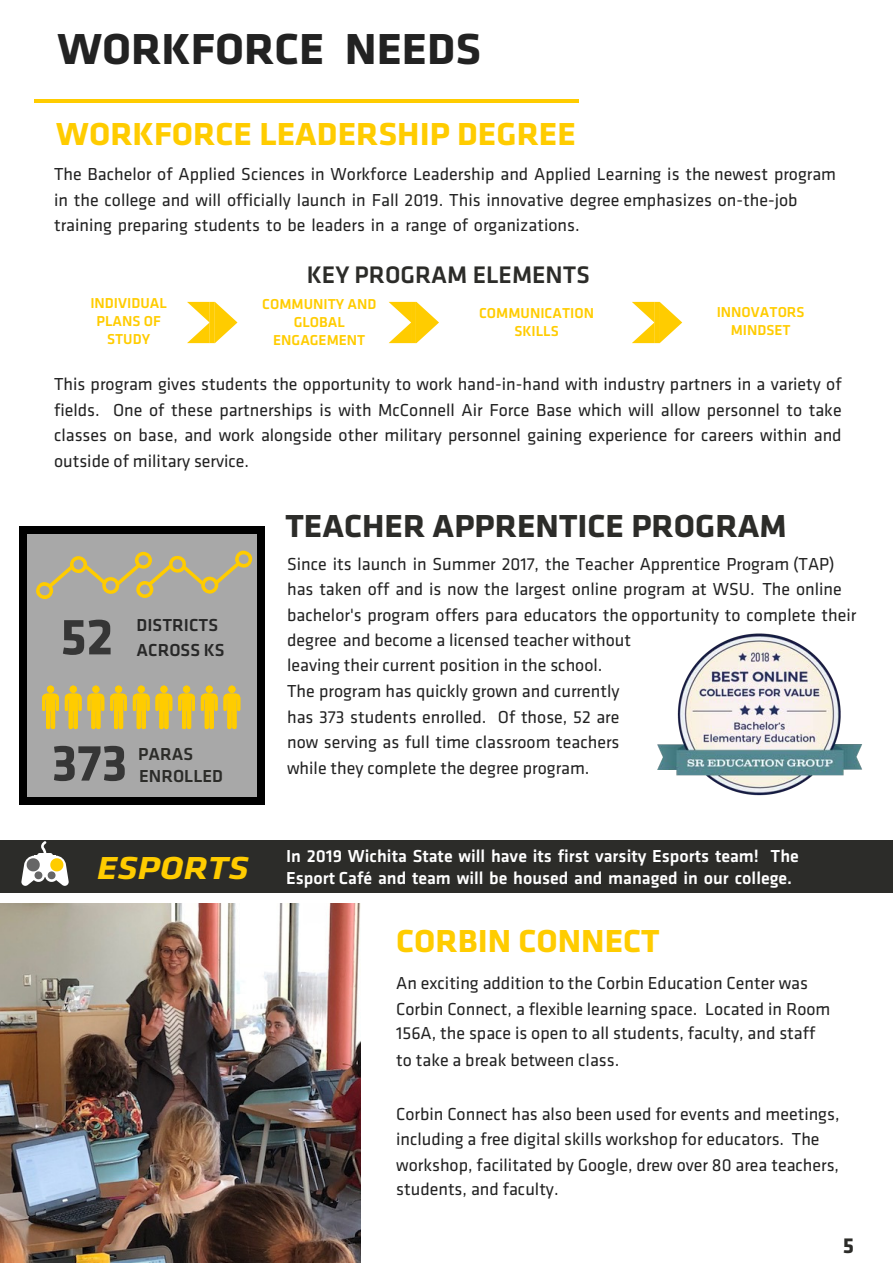
<style>
.page{position:relative;width:893px;height:1263px;background:#fff}
.page>*{position:absolute;margin:0;border:0;box-sizing:border-box;transform-origin:0 0}
.t1{font:700 52.95px "Klavika";color:#363636}
.t2{font:700 45px "Klavika";color:#222;scale:1.05 1}
.t3{font:700 33px "Klavika";color:#fc0;scale:1.05 1}
.t4{font:700 33px "Klavika";color:#2c2c29;scale:1.05 1}
.t5{font:italic 700 33px "Klavika";color:#fc0;scale:1.15 1}
.t6{font:500 24.9px "Klavika";color:#2c2c29}
.t7{font:700 22.5px "Klavika";color:#2c2c29}
.t8{font:18px/25.5px "Klavika";color:#222}
.t9{font:500 18px/21.3px "Klavika";color:#fff}
.t10{font:500 18px/25px "Klavika";color:#282828}
.t11{font:500 18px/21.1px "Klavika";color:#2c2c29}
.t12{font:500 14.85px/18px "Klavika";color:#fc0;text-align:center}
</style>
<div class="page">
<img style="left:0;top:904px;width:361px;height:359px">
<div style="left:0;top:840px;width:893px;height:53px;background:#2c2c29"></div>
<div style="left:22px;top:528px;width:241px;height:275px;background:#a8a8a8"></div>
<div style="left:258px;top:797px;width:7px;height:8px;background:#000"></div>
<div style="left:20px;top:533px;width:7px;height:265px;background:#000"></div>
<div style="left:20px;top:797px;width:7px;height:8px;background:#000"></div>
<div style="left:258px;top:533px;width:7px;height:265px;background:#000"></div>
<div style="left:27px;top:797px;width:231px;height:8px;background:#000"></div>
<div style="left:258px;top:526px;width:7px;height:8px;background:#000"></div>
<div style="left:20px;top:526px;width:7px;height:8px;background:#000"></div>
<div style="left:27px;top:526px;width:231px;height:8px;background:#000"></div>
<hr style="left:34px;top:99px;width:545px;height:3px;background:#fc0">
<svg style="left:21px;top:841px;width:48px;height:45px"></svg>
<div style="left:37px;top:853px;width:16px;height:5px;background:#fff;border-radius:3px"></div>
<img style="left:657px;top:633px;width:205px;height:162px">
<svg style="left:632px;top:302px;width:50px;height:41px"></svg>
<svg style="left:389px;top:302px;width:50px;height:41px"></svg>
<svg style="left:187px;top:302px;width:50px;height:41px"></svg>
<svg style="left:42px;top:686px;width:17px;height:43px"></svg>
<div style="left:47px;top:685px;width:7px;height:8px;background:#fc0;border-radius:50%"></div>
<svg style="left:65px;top:685px;width:39px;height:44px"></svg>
<div style="left:92px;top:685px;width:8px;height:8px;background:#fc0;border-radius:50%"></div>
<svg style="left:110px;top:686px;width:17px;height:43px"></svg>
<div style="left:115px;top:685px;width:7px;height:8px;background:#fc0;border-radius:50%"></div>
<svg style="left:133px;top:685px;width:39px;height:44px"></svg>
<div style="left:160px;top:685px;width:8px;height:8px;background:#fc0;border-radius:50%"></div>
<svg style="left:178px;top:686px;width:17px;height:43px"></svg>
<div style="left:183px;top:685px;width:7px;height:8px;background:#fc0;border-radius:50%"></div>
<svg style="left:201px;top:685px;width:39px;height:44px"></svg>
<div style="left:228px;top:685px;width:8px;height:8px;background:#fc0;border-radius:50%"></div>
<svg style="left:36px;top:551px;width:216px;height:48px"></svg>
<h2 class="t2" style="left:57px;top:17px;width:405px">WORKFORCE NEEDS</h2>
<h3 class="t3" style="left:56px;top:110px;width:496px">WORKFORCE LEADERSHIP DEGREE</h3>
<p class="t8" style="left:54px;top:161px;width:784px">The Bachelor of Applied Sciences in Workforce Leadership and Applied Learning is the newest program in the college and will officially launch in Fall 2019. This innovative degree emphasizes on-the-job training preparing students to be leaders in a range of organizations.</p>
<h3 class="t6" style="left:307px;top:258px;width:285px">KEY PROGRAM ELEMENTS</h3>
<p class="t12" style="left:90px;top:294px;width:78px">INDIVIDUAL<br>PLANS OF<br>STUDY</p>
<p class="t12" style="left:479px;top:304px;width:116px">COMMUNICATION<br>SKILLS</p>
<p class="t12" style="left:717px;top:303px;width:89px">INNOVATORS<br>MINDSET</p>
<p class="t12" style="left:262px;top:295px;width:116px">COMMUNITY AND<br>GLOBAL<br>ENGAGEMENT</p>
<p class="t8" style="left:54px;top:371px;width:789px;text-align:justify">This program gives students the opportunity to work hand-in-hand with industry partners in a variety of fields. One of these partnerships is with McConnell Air Force Base which will allow personnel to take classes on base, and work alongside other military personnel gaining experience for careers within and outside of military service.</p>
<h1 class="t1" style="left:60px;top:598px;width:55px">52</h1>
<p class="t10" style="left:137px;top:612px;width:89px">DISTRICTS<br>ACROSS KS</p>
<h1 class="t1" style="left:52px;top:725px;width:77px">373</h1>
<p class="t11" style="left:138px;top:743px;width:86px">PARAS<br>ENROLLED</p>
<h3 class="t4" style="left:285px;top:502px;width:479px">TEACHER APPRENTICE PROGRAM</h3>
<p class="t8" style="left:287px;top:550px;width:571px">Since its launch in Summer 2017, the Teacher Apprentice Program (TAP) has taken off and is now the largest online program at WSU. The online bachelor's program offers para educators the opportunity to complete their degree and become a licensed teacher without<br>leaving their current position in the school.<br>The program has quickly grown and currently<br>has 373 students enrolled. Of those, 52 are<br>now serving as full time classroom teachers<br>while they complete the degree program.</p>
<h3 class="t5" style="left:97px;top:845px;width:133px">ESPORTS</h3>
<p class="t9" style="left:286px;top:845px;width:514px">In 2019 Wichita State will have its first varsity Esports team! The<br>Esport Café and team will be housed and managed in our college.</p>
<h3 class="t3" style="left:396px;top:918px;width:252px">CORBIN CONNECT</h3>
<p class="t8" style="left:396px;top:970px;width:436px">An exciting addition to the Corbin Education Center was Corbin Connect, a flexible learning space. Located in Room 156A, the space is open to all students, faculty, and staff to take a break between class.</p>
<p class="t8" style="left:396px;top:1101px;width:445px;line-height:25px">Corbin Connect has also been used for events and meetings, including a free digital skills workshop for educators. The workshop, facilitated by Google, drew over 80 area teachers, students, and faculty.</p>
<p class="t7" style="left:843px;top:1229px;width:13px">5</p>
</div>
